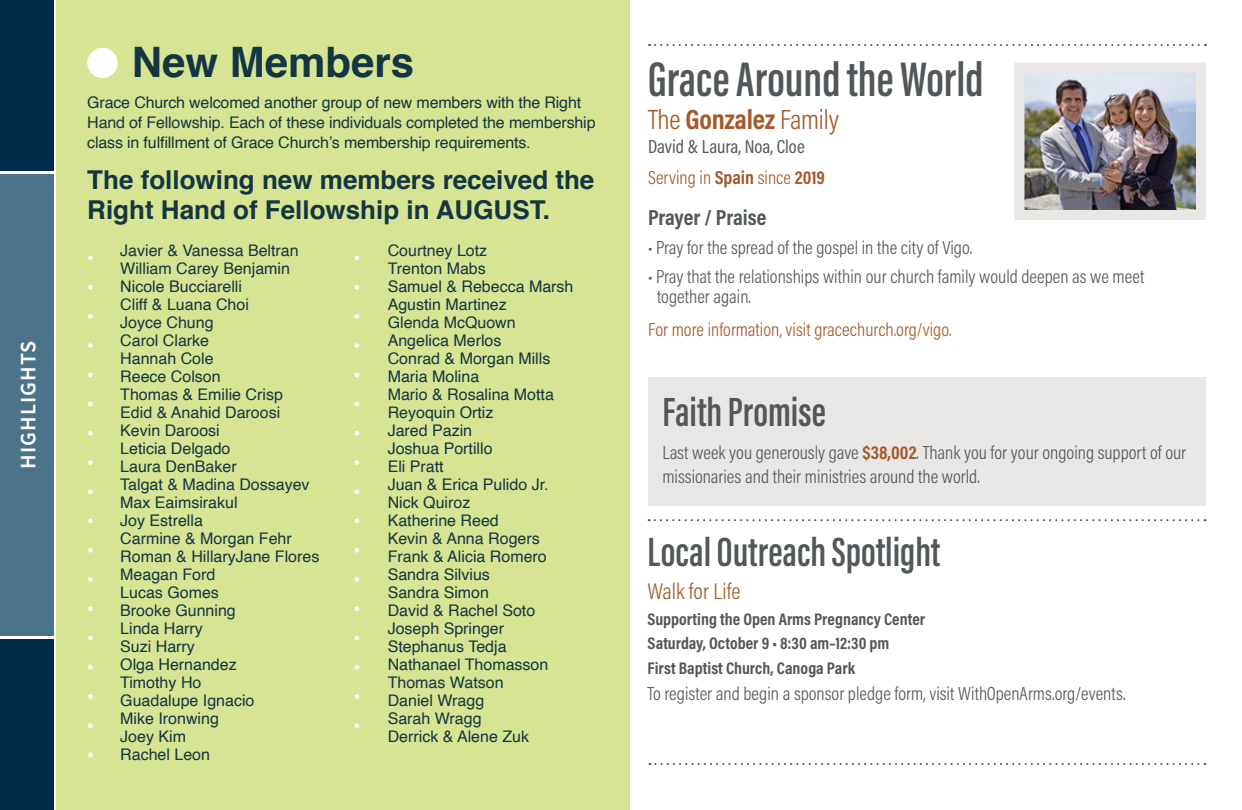
<style>
.page{position:relative;width:1242px;height:810px;background:#fff}
.page>*{position:absolute;margin:0;border:0;box-sizing:border-box;transform-origin:0 0}
.t1{font:600 50px "Acumin Pro Extra Cond";color:#52575a}
.t2{font:600 42px "Acumin Pro Extra Cond";color:#52575a}
.t3{font:700 42px "Helvetica";color:#133642}
.t4{font:300 28px "Acumin Pro Cond";letter-spacing:-.01em;color:#a45a2b}
.t5{font:700 26px/30px "Helvetica";color:#133642}
.t6{font:300 23px "Acumin Pro Cond";letter-spacing:.005em;color:#a45a2b}
.t7{font:700 22px "Acumin Pro Cond";letter-spacing:-.005em;color:#52575a}
.t8{font:600 22px "Source Sans Pro";letter-spacing:.05em;color:#fff}
.t9{font:300 19px/20px "Acumin Pro Cond";color:#52575a}
.t10{font:300 19px "Acumin Pro Cond";color:#a45a2b}
.t11{font:19px/30.8px "Acumin Pro Cond";color:#52575a}
.t12{font:700 17px/24.4px "Acumin Pro Cond";color:#52575a}
.t13{font:16px/18px "Helvetica";color:#133642}
.s1{font-weight:700}
.s2{font-weight:300;color:#a45a2b}
.s3{font-weight:700;color:#a45a2b}
</style>
<div class="page">
<div style="left:0;top:174px;width:54px;height:462px;background:#4b738a"></div>
<div style="left:0;top:0;width:54px;height:171px;background:#002b49"></div>
<div style="left:0;top:639px;width:54px;height:171px;background:#002b49"></div>
<svg style="left:649px;top:519px;width:557px;height:2px"></svg>
<div style="left:648px;top:378px;width:558px;height:128px;background:#e8e7e6"></div>
<svg style="left:649px;top:44px;width:557px;height:2px"></svg>
<svg style="left:649px;top:763px;width:557px;height:2px"></svg>
<img style="left:1014px;top:62px;width:192px;height:158px">
<div style="left:57px;top:0;width:573px;height:810px;background:#d7e494"></div>
<svg style="left:88px;top:255px;width:5px;height:5px"></svg>
<svg style="left:88px;top:285px;width:5px;height:4px"></svg>
<svg style="left:88px;top:314px;width:5px;height:5px"></svg>
<svg style="left:88px;top:343px;width:5px;height:5px"></svg>
<svg style="left:88px;top:372px;width:5px;height:5px"></svg>
<svg style="left:88px;top:402px;width:5px;height:4px"></svg>
<svg style="left:88px;top:431px;width:5px;height:5px"></svg>
<svg style="left:88px;top:460px;width:5px;height:5px"></svg>
<svg style="left:88px;top:489px;width:5px;height:5px"></svg>
<svg style="left:88px;top:519px;width:5px;height:4px"></svg>
<svg style="left:88px;top:548px;width:5px;height:5px"></svg>
<svg style="left:88px;top:577px;width:5px;height:5px"></svg>
<svg style="left:88px;top:606px;width:5px;height:5px"></svg>
<svg style="left:88px;top:636px;width:5px;height:4px"></svg>
<svg style="left:88px;top:665px;width:5px;height:5px"></svg>
<svg style="left:88px;top:694px;width:5px;height:5px"></svg>
<svg style="left:88px;top:723px;width:5px;height:5px"></svg>
<svg style="left:88px;top:753px;width:5px;height:4px"></svg>
<svg style="left:354px;top:255px;width:5px;height:5px"></svg>
<svg style="left:354px;top:285px;width:5px;height:4px"></svg>
<svg style="left:354px;top:314px;width:5px;height:5px"></svg>
<svg style="left:354px;top:343px;width:5px;height:5px"></svg>
<svg style="left:354px;top:372px;width:5px;height:5px"></svg>
<svg style="left:354px;top:402px;width:5px;height:4px"></svg>
<svg style="left:354px;top:431px;width:5px;height:5px"></svg>
<svg style="left:354px;top:460px;width:5px;height:5px"></svg>
<svg style="left:354px;top:489px;width:5px;height:5px"></svg>
<svg style="left:354px;top:519px;width:5px;height:4px"></svg>
<svg style="left:354px;top:548px;width:5px;height:5px"></svg>
<svg style="left:354px;top:577px;width:5px;height:5px"></svg>
<svg style="left:354px;top:606px;width:5px;height:5px"></svg>
<svg style="left:354px;top:636px;width:5px;height:4px"></svg>
<svg style="left:354px;top:665px;width:5px;height:5px"></svg>
<svg style="left:354px;top:694px;width:5px;height:5px"></svg>
<svg style="left:354px;top:723px;width:5px;height:5px"></svg>
<div style="left:87px;top:48px;width:31px;height:30px;background:#fff;border-radius:50%"></div>
<h3 class="t8" style="left:13px;top:469px;width:130px;rotate:-90deg">HIGHLIGHTS</h3>
<h2 class="t3" style="left:132px;top:28px;width:284px">New Members</h2>
<p class="t13" style="left:87px;top:92px;width:510px;line-height:20px">Grace Church welcomed another group of new members with the Right<br>Hand of Fellowship. Each of these individuals completed the membership class in fulfillment of Grace Church’s membership requirements.</p>
<h3 class="t5" style="left:87px;top:165px;width:509px">The following new members received the<br>Right Hand of Fellowship in AUGUST.</h3>
<p class="t13" style="left:120px;top:242px;width:201px">Javier &amp; Vanessa Beltran<br>William Carey Benjamin<br>Nicole Bucciarelli<br>Cliff &amp; Luana Choi<br>Joyce Chung<br>Carol Clarke<br>Hannah Cole<br>Reece Colson<br>Thomas &amp; Emilie Crisp<br>Edid &amp; Anahid Daroosi<br>Kevin Daroosi<br>Leticia Delgado<br>Laura DenBaker<br>Talgat &amp; Madina Dossayev<br>Max Eaimsirakul<br>Joy Estrella<br>Carmine &amp; Morgan Fehr<br>Roman &amp; HillaryJane Flores<br>Meagan Ford<br>Lucas Gomes<br>Brooke Gunning<br>Linda Harry<br>Suzi Harry<br>Olga Hernandez<br>Timothy Ho<br>Guadalupe Ignacio<br>Mike Ironwing<br>Joey Kim<br>Rachel Leon</p>
<p class="t13" style="left:388px;top:242px;width:187px">Courtney Lotz<br>Trenton Mabs<br>Samuel &amp; Rebecca Marsh<br>Agustin Martinez<br>Glenda McQuown<br>Angelica Merlos<br>Conrad &amp; Morgan Mills<br>Maria Molina<br>Mario &amp; Rosalina Motta<br>Reyoquin Ortiz<br>Jared Pazin<br>Joshua Portillo<br>Eli Pratt<br>Juan &amp; Erica Pulido Jr.<br>Nick Quiroz<br>Katherine Reed<br>Kevin &amp; Anna Rogers<br>Frank &amp; Alicia Romero<br>Sandra Silvius<br>Sandra Simon<br>David &amp; Rachel Soto<br>Joseph Springer<br>Stephanus Tedja<br>Nathanael Thomasson<br>Thomas Watson<br>Daniel Wragg<br>Sarah Wragg<br>Derrick &amp; Alene Zuk</p>
<h1 class="t1" style="left:648px;top:48px;width:337px">Grace Around the World</h1>
<h3 class="t4" style="left:648px;top:101px;width:193px">The <span class="s1">Gonzalez</span> Family</h3>
<p class="t11" style="left:648px;top:130px;width:179px">David &amp; Laura, Noa, Cloe<br><span class="s2">Serving in</span> <span class="s3">Spain</span> <span class="s2">since</span> <span class="s3">2019</span></p>
<h3 class="t7" style="left:648px;top:203px;width:120px">Prayer / Praise</h3>
<p class="t9" style="left:648px;top:237px;width:326px">• Pray for the spread of the gospel in the city of Vigo.</p>
<p class="t9" style="left:657px;top:266px;width:489px;text-indent:-9px">• Pray that the relationships within our church family would deepen as we meet together again.</p>
<p class="t10" style="left:648px;top:318px;width:305px">For more information, visit gracechurch.org/vigo.</p>
<h2 class="t2" style="left:662px;top:386px;width:165px">Faith Promise</h2>
<p class="t9" style="left:662px;top:440px;width:525px;line-height:24px">Last week you generously gave <span class="s3">$38,002</span>. Thank you for your ongoing support of our missionaries and their ministries around the world.</p>
<h2 class="t2" style="left:648px;top:526px;width:294px">Local Outreach Spotlight</h2>
<h3 class="t6" style="left:648px;top:577px;width:94px">Walk for Life</h3>
<p class="t12" style="left:648px;top:606px;width:279px">Supporting the Open Arms Pregnancy Center<br>Saturday, October 9 • 8:30 am–12:30 pm<br>First Baptist Church, Canoga Park</p>
<p class="t9" style="left:648px;top:684px;width:480px">To register and begin a sponsor pledge form, visit WithOpenArms.org/events.</p>
</div>
